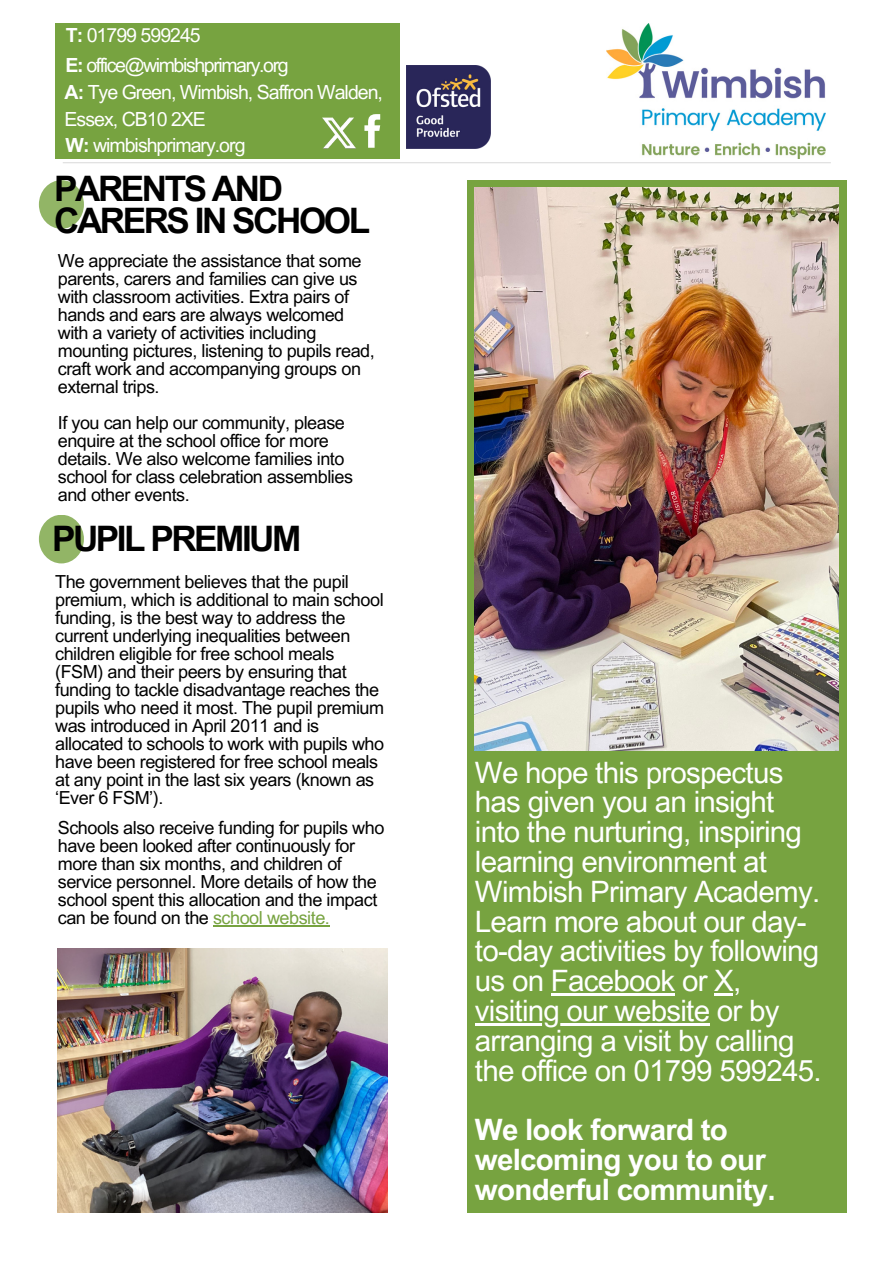
<style>
.page{position:relative;width:894px;height:1264px;background:#fff}
.page>*{position:absolute;margin:0;border:0;box-sizing:border-box;transform-origin:0 0}
.t1{font:700 35.1px/31.5px "Arial MT Pro";letter-spacing:-.07em;color:#000}
.t2{font:29.55px/29.8px "Arial MT Pro";letter-spacing:-.025em;color:#fff}
.t3{font:700 29.55px/29.8px "Arial MT Pro";letter-spacing:-.025em;color:#fff}
.t4{font:19.5px/26.7px "Arial MT Pro";letter-spacing:-.05em;color:#fff}
.t5{font:19.5px/29.7px "Arial MT Pro";letter-spacing:-.07em;color:#fff}
.t6{font:18px/18px "Arial MT Pro";letter-spacing:-.025em;color:#000}
.s1{font-weight:700}
.s2{color:#77a340}
</style>
<div class="page">
<hr style="left:63px;top:162px;width:767px;height:1px;background:#000">
<div style="left:55px;top:24px;width:344px;height:135px;background:#77a340"></div>
<svg style="left:364px;top:114px;width:16px;height:34px"></svg>
<img style="left:322px;top:117px;width:34px;height:32px">
<img style="left:406px;top:65px;width:84px;height:83px">
<img style="left:606px;top:24px;width:219px;height:135px">
<div style="left:39px;top:514px;width:45px;height:49px;background:#92b566;border-radius:50%"></div>
<div style="left:467px;top:180px;width:379px;height:1032px;background:#77a340"></div>
<img style="left:475px;top:188px;width:363px;height:562px">
<div style="left:39px;top:180px;width:45px;height:49px;background:#92b566;border-radius:50%"></div>
<img style="left:58px;top:948px;width:329px;height:264px">
<hr style="left:550px;top:993px;width:124px;height:2px;background:#fff">
<svg style="left:714px;top:993px;width:19px;height:2px"></svg>
<hr style="left:475px;top:1023px;width:234px;height:2px;background:#fff">
<hr style="left:213px;top:925px;width:116px;height:1px;background:#77a340">
<p class="t5" style="left:66px;top:23px;width:224px"><span class="s1">T:</span> 01799 599245<br><span class="s1">E:</span> office@wimbishprimary.org</p>
<p class="t4" style="left:65px;top:81px;width:320px"><span class="s1">A:</span> Tye Green, Wimbish, Saffron Walden,<br>Essex, CB10 2XE<br><span class="s1">W:</span> wimbishprimary.org</p>
<h1 class="t1" style="left:54px;top:177px;width:317px">PARENTS AND<br>CARERS IN SCHOOL</h1>
<p class="t6" style="left:58px;top:253px;width:318px">We appreciate the assistance that some parents, carers and families can give us with classroom activities. Extra pairs of hands and ears are always welcomed with a variety of activities including mounting pictures, listening to pupils read, craft work and accompanying groups on external trips.</p>
<p class="t6" style="left:58px;top:415px;width:297px">If you can help our community, please enquire at the school office for more details. We also welcome families into school for class celebration assemblies and other events.</p>
<h1 class="t1" style="left:52px;top:527px;width:251px">PUPIL PREMIUM</h1>
<p class="t6" style="left:55px;top:574px;width:330px">The government believes that the pupil premium, which is additional to main school funding, is the best way to address the current underlying inequalities between children eligible for free school meals (FSM) and their peers by ensuring that funding to tackle disadvantage reaches the pupils who need it most. The pupil premium was introduced in April 2011 and is allocated to schools to work with pupils who have been registered for free school meals at any point in the last six years (known as ‘Ever 6 FSM’).</p>
<p class="t6" style="left:58px;top:820px;width:328px">Schools also receive funding for pupils who have been looked after continuously for more than six months, and children of service personnel. More details of how the school spent this allocation and the impact can be found on the <span class="s2">school website.</span></p>
<p class="t2" style="left:475px;top:761px;width:348px">We hope this prospectus has given you an insight into the nurturing, inspiring learning environment at<br>Wimbish Primary Academy.<br>Learn more about our day&shy;to-day activities by following us on Facebook or X, visiting our website or by arranging a visit by calling the office on 01799 599245.</p>
<h2 class="t3" style="left:475px;top:1118px;width:302px">We look forward to welcoming you to our wonderful community.</h2>
</div>
